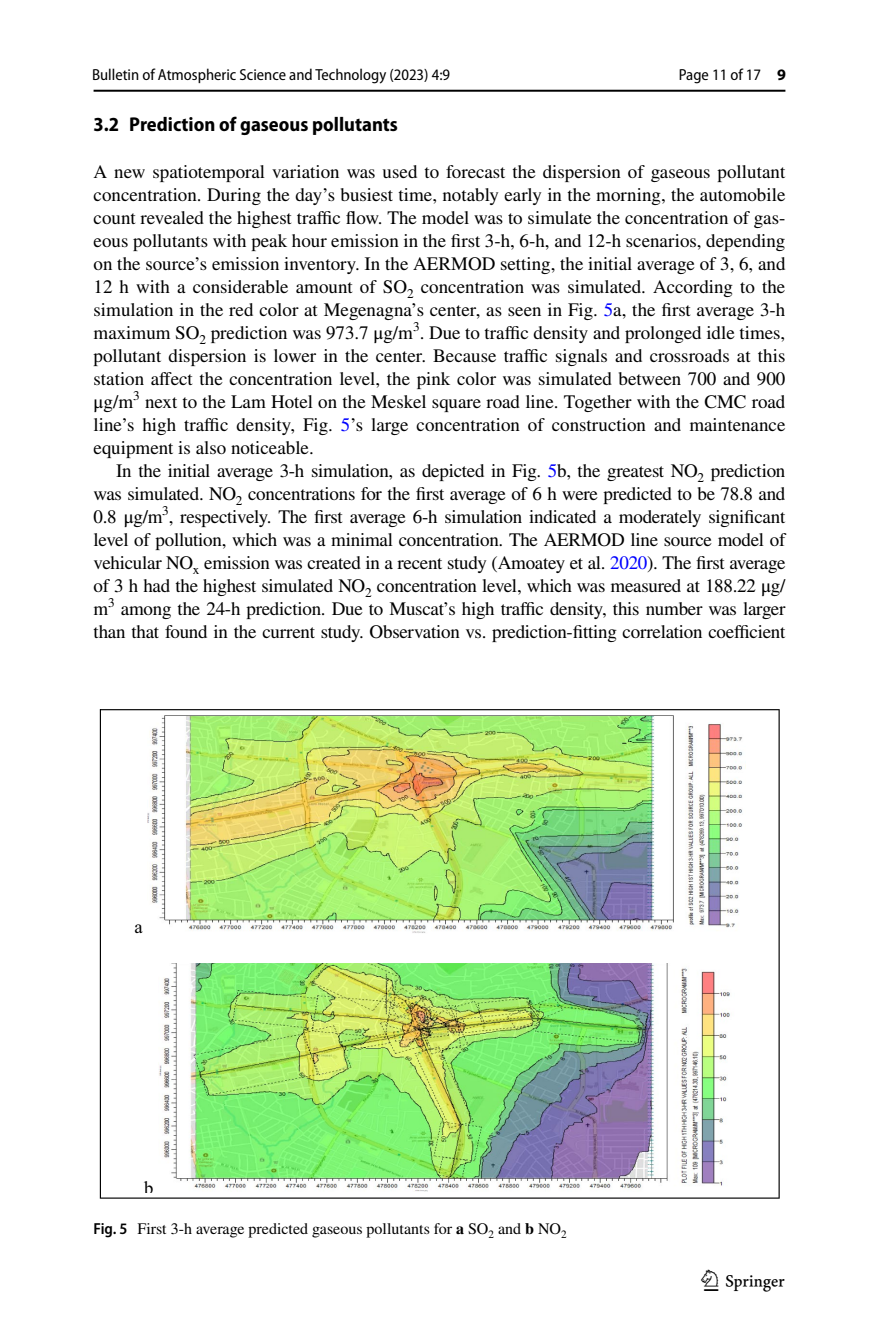
<style>
.page{position:relative;width:879px;height:1333px;background:#fff}
.page>*{position:absolute;margin:0;border:0;box-sizing:border-box;transform-origin:0 0}
.t1{font:30px "Springnew Regular 5";color:#000}
.t2{font:700 semi-condensed 20px "Myriad Pro";color:#000}
.t3{font:19px/23px "STIX";letter-spacing:-.005em;color:#000;text-align:justify}
.t4{font:18.6px "Times New Roman PSMT5";color:#000}
.t5{font:semi-condensed 16px "Myriad Pro";color:#000}
.t6{font:16px "STIX";color:#000}
.s1{font-weight:700;font-stretch:normal}
.s2{color:#00f}
.s3{font-family:"Myriad Pro";font-weight:600;font-stretch:semi-condensed}
.s4{font-weight:700}
</style>
<div class="page">
<hr style="left:94px;top:90px;width:691px;height:2px;background:#000">
<svg style="left:100px;top:709px;width:679px;height:489px"></svg>
<img style="left:147px;top:715px;width:598px;height:218px">
<img style="left:159px;top:963px;width:575px;height:228px">
<p class="t5" style="left:92px;top:66px;width:360px">Bulletin of Atmospheric Science and Technology (2023) 4:9</p>
<p class="t5" style="left:679px;top:66px;width:109px">Page 11 of 17 <span class="s1">9</span></p>
<p class="t2" style="left:94px;top:113px;width:306px">3.2 Prediction of gaseous pollutants</p>
<p class="t3" style="left:94px;top:161px;width:693px">A new spatiotemporal variation was used to forecast the dispersion of gaseous pollutant concentration. During the day’s busiest time, notably early in the morning, the automobile count revealed the highest traffic flow. The model was to simulate the concentration of gas&shy;eous pollutants with peak hour emission in the first 3-h, 6-h, and 12-h scenarios, depending on the source’s emission inventory. In the AERMOD setting, the initial average of 3, 6, and 12 h with a considerable amount of SO<sub>2</sub> concentration was simulated. According to the simulation in the red color at Megenagna’s center, as seen in Fig. <span class="s2">5</span>a, the first average 3-h maximum SO<sub>2</sub> prediction was 973.7 μg/m<sup>3</sup>. Due to traffic density and prolonged idle times, pollutant dispersion is lower in the center. Because traffic signals and crossroads at this station affect the concentration level, the pink color was simulated between 700 and 900 μg/m<sup>3</sup> next to the Lam Hotel on the Meskel square road line. Together with the CMC road line’s high traffic density, Fig. <span class="s2">5</span>’s large concentration of construction and maintenance equipment is also noticeable.</p>
<p class="t3" style="left:94px;top:460px;width:693px;text-indent:23px">In the initial average 3-h simulation, as depicted in Fig. <span class="s2">5</span>b, the greatest NO<sub>2</sub> prediction was simulated. NO<sub>2</sub> concentrations for the first average of 6 h were predicted to be 78.8 and 0.8 μg/m<sup>3</sup>, respectively. The first average 6-h simulation indicated a moderately significant level of pollution, which was a minimal concentration. The AERMOD line source model of vehicular NO<sub>x</sub> emission was created in a recent study (Amoatey et al. <span class="s2">2020</span>). The first average of 3 h had the highest simulated NO<sub>2</sub> concentration level, which was measured at 188.22 μg/ m<sup>3</sup> among the 24-h prediction. Due to Muscat’s high traffic density, this number was larger than that found in the current study. Observation vs. prediction-fitting correlation coefficient</p>
<p class="t4" style="left:134px;top:920px;width:10px">a</p>
<p class="t4" style="left:144px;top:1180px;width:11px">b</p>
<p class="t6" style="left:94px;top:1217px;width:475px"><span class="s3">Fig. 5</span> First 3-h average predicted gaseous pollutants for <span class="s4">a</span> SO<sub>2</sub> and <span class="s4">b</span> NO<sub>2</sub></p>
<h1 class="t1" style="left:704px;top:1269px;width:83px">1 3</h1>
</div>
